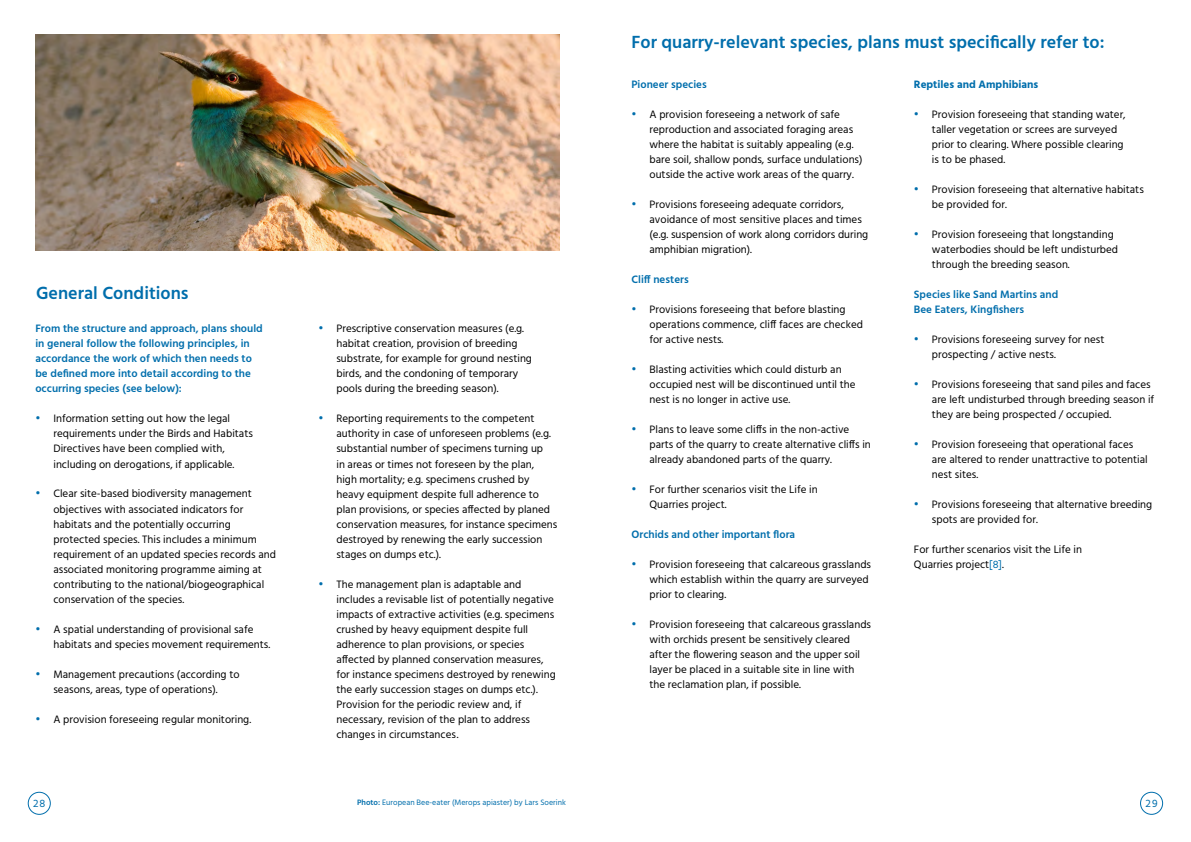
<style>
.page{position:relative;width:1191px;height:842px;background:#fff}
.page>*{position:absolute;margin:0;border:0;box-sizing:border-box;transform-origin:0 0}
.t1{font:600 18px "Hind";color:#006eac}
.t2{font:11px/15px "Hind";color:#000}
.t3{font:600 11px/15px "Hind";color:#006eac}
.t4{font:700 11px "Hind";color:#006eac}
.t5{font:11px "Hind";color:#006eac}
.t6{font:8px "Hind";color:#006eac}
.s1{font-weight:700;font-size:12px;color:#006eac}
.s2{color:#006eac}
.s3{font-weight:600}
</style>
<div class="page">
<img style="left:35px;top:35px;width:524px;height:216px">
<div style="left:1140px;top:792px;width:23px;height:23px;border:1px solid #006eac;border-radius:50%"></div>
<div style="left:28px;top:792px;width:23px;height:23px;border:1px solid #006eac;border-radius:50%"></div>
<h1 class="t1" style="left:36px;top:281px;width:154px">General Conditions</h1>
<p class="t3" style="left:35px;top:322px;width:229px">From the structure and approach, plans should in general follow the following principles, in accordance the work of which then needs to be defined more into detail according to the occurring species (see below):</p>
<p class="t2" style="left:53px;top:412px;width:201px;text-indent:-18px"><span class="s1">•</span> Information setting out how the legal requirements under the Birds and Habitats Directives have been complied with, including on derogations, if applicable.</p>
<p class="t2" style="left:53px;top:487px;width:224px;text-indent:-18px"><span class="s1">•</span> Clear site-based biodiversity management objectives with associated indicators for habitats and the potentially occurring protected species. This includes a minimum requirement of an updated species records and associated monitoring programme aiming at contributing to the national/biogeographical conservation of the species.</p>
<p class="t2" style="left:53px;top:622px;width:218px;text-indent:-18px"><span class="s1">•</span> A spatial understanding of provisional safe habitats and species movement requirements.</p>
<p class="t2" style="left:35px;top:667px;width:206px;text-align:center"><span class="s1">•</span> Management precautions (according to seasons, areas, type of operations).</p>
<p class="t2" style="left:35px;top:712px;width:217px"><span class="s1">•</span> A provision foreseeing regular monitoring.</p>
<p class="t2" style="left:336px;top:322px;width:197px;text-indent:-18px"><span class="s1">•</span> Prescriptive conservation measures (e.g. habitat creation, provision of breeding substrate, for example for ground nesting birds, and the condoning of temporary pools during the breeding season).</p>
<p class="t2" style="left:336px;top:412px;width:222px;text-indent:-18px"><span class="s1">•</span> Reporting requirements to the competent authority in case of unforeseen problems (e.g. substantial number of specimens turning up<br>in areas or times not foreseen by the plan, high mortality; e.g. specimens crushed by heavy equipment despite full adherence to plan provisions, or species affected by planed conservation measures, for instance specimens destroyed by renewing the early succession stages on dumps etc.).</p>
<p class="t2" style="left:336px;top:577px;width:221px;text-indent:-18px"><span class="s1">•</span> The management plan is adaptable and includes a revisable list of potentially negative impacts of extractive activities (e.g. specimens crushed by heavy equipment despite full adherence to plan provisions, or species affected by planned conservation measures, for instance specimens destroyed by renewing the early succession stages on dumps etc.).<br>Provision for the periodic review and, if necessary, revision of the plan to address changes in circumstances.</p>
<h1 class="t1" style="left:631px;top:30px;width:474px">For quarry-relevant species, plans must specifically refer to:</h1>
<p class="t3" style="left:631px;top:77px;width:77px">Pioneer species</p>
<p class="t2" style="left:649px;top:107px;width:214px;text-indent:-18px"><span class="s1">•</span> A provision foreseeing a network of safe reproduction and associated foraging areas where the habitat is suitably appealing (e.g. bare soil, shallow ponds, surface undulations) outside the active work areas of the quarry.</p>
<p class="t2" style="left:649px;top:197px;width:220px;text-indent:-18px"><span class="s1">•</span> Provisions foreseeing adequate corridors, avoidance of most sensitive places and times (e.g. suspension of work along corridors during amphibian migration).</p>
<p class="t3" style="left:631px;top:272px;width:59px">Cliff nesters</p>
<p class="t2" style="left:649px;top:302px;width:215px;text-indent:-18px"><span class="s1">•</span> Provisions foreseeing that before blasting operations commence, cliff faces are checked for active nests.</p>
<p class="t2" style="left:649px;top:362px;width:207px;text-indent:-18px"><span class="s1">•</span> Blasting activities which could disturb an occupied nest will be discontinued until the nest is no longer in active use.</p>
<p class="t2" style="left:649px;top:422px;width:223px;text-indent:-18px"><span class="s1">•</span> Plans to leave some cliffs in the non-active parts of the quarry to create alternative cliffs in already abandoned parts of the quarry.</p>
<p class="t2" style="left:649px;top:482px;width:170px;text-indent:-18px"><span class="s1">•</span> For further scenarios visit the Life in<br>Quarries project.</p>
<p class="t3" style="left:631px;top:527px;width:165px">Orchids and other important flora</p>
<p class="t2" style="left:649px;top:557px;width:223px;text-indent:-18px"><span class="s1">•</span> Provision foreseeing that calcareous grasslands which establish within the quarry are surveyed prior to clearing.</p>
<p class="t2" style="left:649px;top:617px;width:223px;text-indent:-18px"><span class="s1">•</span> Provision foreseeing that calcareous grasslands with orchids present be sensitively cleared after the flowering season and the upper soil layer be placed in a suitable site in line with the reclamation plan, if possible.</p>
<p class="t4" style="left:914px;top:78px;width:126px">Reptiles and Amphibians</p>
<p class="t2" style="left:932px;top:107px;width:195px;text-indent:-18px"><span class="s1">•</span> Provision foreseeing that standing water, taller vegetation or screes are surveyed prior to clearing. Where possible clearing is to be phased.</p>
<p class="t2" style="left:932px;top:182px;width:213px;text-indent:-18px"><span class="s1">•</span> Provision foreseeing that alternative habitats be provided for.</p>
<p class="t2" style="left:932px;top:227px;width:188px;text-indent:-18px"><span class="s1">•</span> Provision foreseeing that longstanding waterbodies should be left undisturbed through the breeding season.</p>
<p class="t3" style="left:914px;top:287px;width:146px">Species like Sand Martins and<br>Bee Eaters, Kingfishers</p>
<p class="t2" style="left:932px;top:332px;width:174px;text-indent:-18px"><span class="s1">•</span> Provisions foreseeing survey for nest prospecting / active nests.</p>
<p class="t2" style="left:932px;top:377px;width:224px;text-indent:-18px"><span class="s1">•</span> Provisions foreseeing that sand piles and faces are left undisturbed through breeding season if they are being prospected / occupied.</p>
<p class="t2" style="left:932px;top:437px;width:217px;text-indent:-18px"><span class="s1">•</span> Provision foreseeing that operational faces are altered to render unattractive to potential nest sites.</p>
<p class="t2" style="left:932px;top:497px;width:222px;text-indent:-18px"><span class="s1">•</span> Provisions foreseeing that alternative breeding spots are provided for.</p>
<p class="t2" style="left:914px;top:542px;width:170px">For further scenarios visit the Life in<br>Quarries project<span class="s2">[8]</span>.</p>
<p class="t5" style="left:33px;top:796px;width:14px">28</p>
<p class="t6" style="left:357px;top:797px;width:210px"><span class="s3">Photo:</span> European Bee-eater (Merops apiaster) by Lars Soerink</p>
<p class="t5" style="left:1145px;top:796px;width:13px">29</p>
</div>
